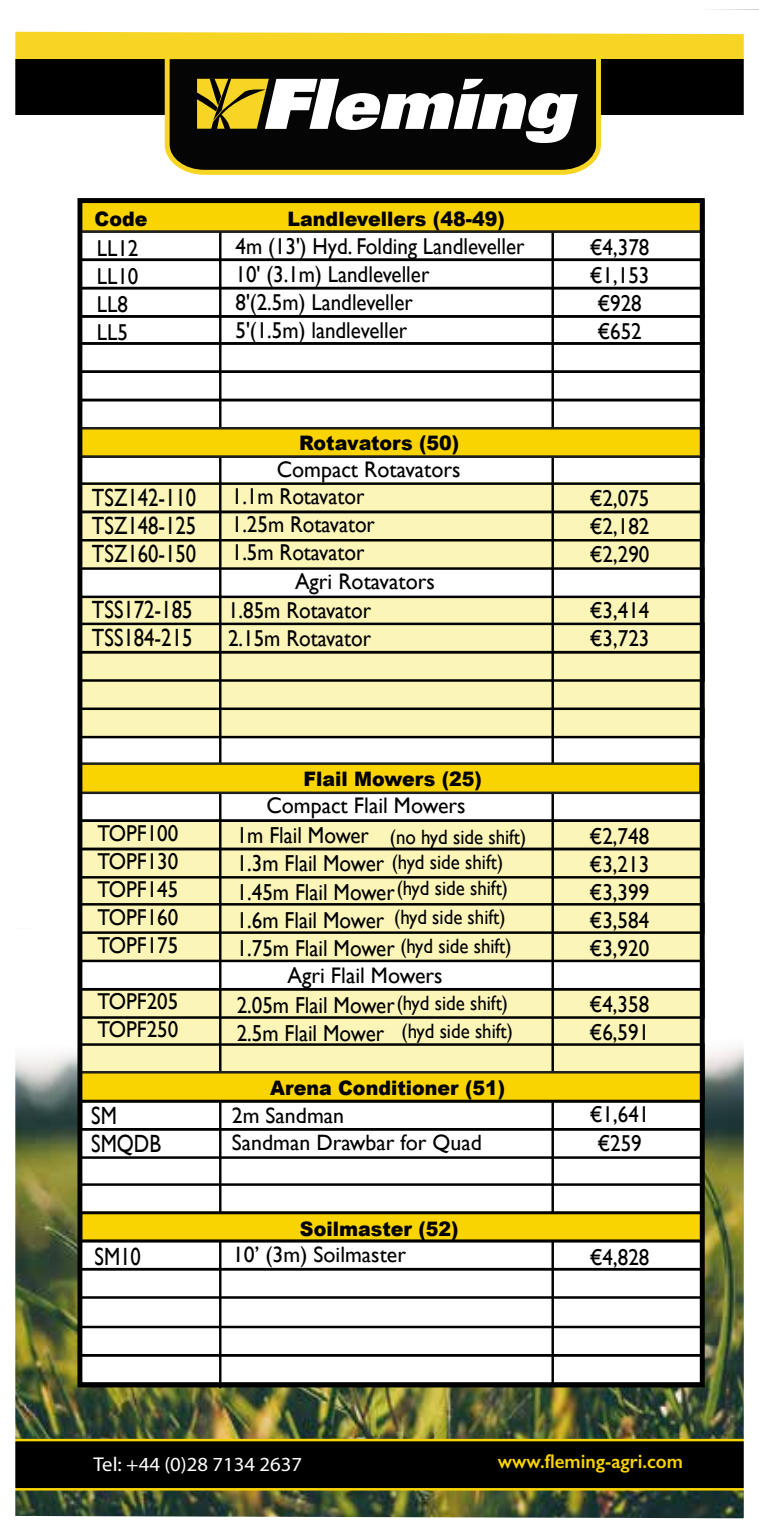
<style>
.page{position:relative;width:759px;height:1531px;background:#fff}
.page>*{position:absolute;margin:0;border:0;box-sizing:border-box;transform-origin:0 0}
.t1{font:25px/28px "Gill Sans";color:#000;scale:.83 1}
.t2{font:23px/28px "Gill Sans";color:#000;scale:.92 1}
.t3{font:23px/28.2px "Gill Sans";color:#000;scale:.91 1}
.t4{font:22.5px "Gill Sans";color:#000}
.t5{font:22.25px/28px "Gill Sans";color:#000}
.t6{font:20.75px "Gill Sans";color:#000;scale:.91 1}
.t7{font:900 20px "Arial";color:#000;scale:.95 1}
.t8{font:20px "Eurostile";color:#fff}
.t9{font:600 20px "Gill Sans";color:#fad400;scale:.95 1}
</style>
<div class="page">
<img style="left:15px;top:9px;width:743px;height:1510px">
<div style="left:81px;top:202px;width:621px;height:1183px;background:#fff"></div>
<div style="left:80px;top:989px;width:622px;height:83px;background:#fbf5b8"></div>
<div style="left:80px;top:482px;width:622px;height:86px;background:#fbf5b8"></div>
<div style="left:79px;top:822px;width:622px;height:139px;background:#fbf5b8"></div>
<div style="left:82px;top:596px;width:622px;height:140px;background:#fbf5b8"></div>
<div style="left:79px;top:259px;width:625px;height:30px;border:2px solid #000"></div>
<div style="left:79px;top:315px;width:625px;height:30px;border:2px solid #000"></div>
<div style="left:79px;top:342px;width:625px;height:31px;border:2px solid #000"></div>
<div style="left:79px;top:370px;width:625px;height:31px;border:2px solid #000"></div>
<div style="left:79px;top:399px;width:625px;height:30px;border:2px solid #000"></div>
<div style="left:79px;top:482px;width:625px;height:31px;border:2px solid #000"></div>
<div style="left:79px;top:511px;width:625px;height:30px;border:2px solid #000"></div>
<div style="left:79px;top:567px;width:625px;height:31px;border:2px solid #000"></div>
<div style="left:79px;top:623px;width:625px;height:30px;border:2px solid #000"></div>
<div style="left:79px;top:707px;width:625px;height:31px;border:2px solid #000"></div>
<div style="left:79px;top:848px;width:625px;height:30px;border:2px solid #000"></div>
<div style="left:79px;top:819px;width:625px;height:31px;border:2px solid #000"></div>
<div style="left:79px;top:903px;width:625px;height:31px;border:2px solid #000"></div>
<div style="left:79px;top:988px;width:625px;height:31px;border:2px solid #000"></div>
<div style="left:79px;top:960px;width:625px;height:30px;border:2px solid #000"></div>
<div style="left:79px;top:1043px;width:625px;height:31px;border:2px solid #000"></div>
<hr style="left:219px;top:203px;width:2px;height:1185px;background:#000">
<hr style="left:551px;top:201px;width:2px;height:1185px;background:#000">
<div style="left:80px;top:1072px;width:621px;height:29px;background:#fad400"></div>
<div style="left:79px;top:1071px;width:623px;height:31px;border:2px solid #20201f"></div>
<div style="left:81px;top:1213px;width:621px;height:28px;background:#fad400"></div>
<div style="left:80px;top:201px;width:623px;height:30px;background:#fad400"></div>
<div style="left:79px;top:199px;width:625px;height:34px;border:2px solid #20201f"></div>
<div style="left:80px;top:428px;width:621px;height:28px;background:#fad400"></div>
<div style="left:79px;top:427px;width:623px;height:31px;border:2px solid #20201f"></div>
<div style="left:79px;top:651px;width:625px;height:31px;border:2px solid #000"></div>
<div style="left:78px;top:1128px;width:624px;height:31px;border:2px solid #000"></div>
<div style="left:80px;top:1100px;width:622px;height:30px;border:2px solid #000"></div>
<div style="left:79px;top:1183px;width:623px;height:31px;border:2px solid #000"></div>
<div style="left:79px;top:1211px;width:623px;height:31px;border:2px solid #000"></div>
<div style="left:78px;top:1268px;width:625px;height:30px;border:2px solid #000"></div>
<div style="left:78px;top:1239px;width:625px;height:31px;border:2px solid #000"></div>
<div style="left:78px;top:1326px;width:625px;height:30px;border:2px solid #000"></div>
<div style="left:78px;top:1354px;width:625px;height:31px;border:2px solid #000"></div>
<div style="left:79px;top:764px;width:621px;height:29px;background:#fad400"></div>
<div style="left:78px;top:762px;width:623px;height:32px;border:2px solid #20201f"></div>
<div style="left:77px;top:198px;width:627px;height:1189px;border:5px solid #000"></div>
<p class="t7" style="left:94px;top:204px;width:57px">Code</p>
<p class="t7" style="left:287px;top:204px;width:230px">Landlevellers (48-49)</p>
<p class="t2" style="left:97px;top:234px;width:47px">LL12<br>LL10<br>LL8<br>LL5</p>
<p class="t2" style="left:235px;top:232px;width:315px">4m (13') Hyd. Folding Landleveller<br>10' (3.1m) Landleveller<br>8'(2.5m) Landleveller<br>5'(1.5m) landleveller</p>
<p class="t7" style="left:299px;top:428px;width:170px">Rotavators (50)</p>
<p class="t1" style="left:92px;top:483px;width:127px;text-align:justify">TSZ142-110<br>TSZ148-125<br>TSZ160-150</p>
<p class="t1" style="left:92px;top:595px;width:122px">TSS172-185<br>TSS184-215</p>
<p class="t4" style="left:277px;top:456px;width:185px">Compact Rotavators</p>
<p class="t2" style="left:232px;top:482px;width:157px">1.1m Rotavator<br>1.25m Rotavator<br>1.5m Rotavator</p>
<p class="t4" style="left:295px;top:568px;width:141px">Agri Rotavators</p>
<p class="t2" style="left:228px;top:596px;width:157px">1.85m Rotavator<br>2.15m Rotavator</p>
<p class="t2" style="left:97px;top:819px;width:89px;text-align:justify">TOPF100<br>TOPF130<br>TOPF145<br>TOPF160<br>TOPF175</p>
<p class="t2" style="left:97px;top:987px;width:89px">TOPF205<br>TOPF250</p>
<p class="t7" style="left:303px;top:764px;width:189px">Flail Mowers (25)</p>
<p class="t4" style="left:266px;top:792px;width:201px">Compact Flail Mowers</p>
<p class="t3" style="left:236px;top:821px;width:175px">1m Flail Mower<br>1.3m Flail Mower<br>1.45m Flail Mower<br>1.6m Flail Mower<br>1.75m Flail Mower</p>
<p class="t6" style="left:390px;top:824px;width:151px">(no hyd side shift)</p>
<p class="t6" style="left:391px;top:849px;width:124px">(hyd side shift)</p>
<p class="t6" style="left:396px;top:876px;width:124px">(hyd side shift)</p>
<p class="t6" style="left:394px;top:905px;width:124px">(hyd side shift)</p>
<p class="t6" style="left:400px;top:933px;width:124px">(hyd side shift)</p>
<p class="t4" style="left:287px;top:962px;width:156px">Agri Flail Mowers</p>
<p class="t6" style="left:396px;top:990px;width:124px">(hyd side shift)</p>
<p class="t3" style="left:236px;top:990px;width:175px">2.05m Flail Mower<br>2.5m Flail Mower</p>
<p class="t6" style="left:401px;top:1018px;width:124px">(hyd side shift)</p>
<p class="t7" style="left:270px;top:1073px;width:249px">Arena Conditioner (51)</p>
<p class="t1" style="left:91px;top:1101px;width:86px">SM<br>SMQDB</p>
<p class="t5" style="left:232px;top:1101px;width:251px">2m Sandman<br>Sandman Drawbar for Quad</p>
<p class="t7" style="left:300px;top:1214px;width:168px">Soilmaster (52)</p>
<p class="t1" style="left:94px;top:1242px;width:57px">SM10</p>
<p class="t5" style="left:233px;top:1240px;width:175px">10’ (3m) Soilmaster</p>
<p class="t2" style="left:589px;top:233px;width:66px;text-align:center">€4,378 €1,153 €928 €652</p>
<p class="t2" style="left:589px;top:484px;width:66px;text-align:justify">€2,075 €2,182 €2,290</p>
<p class="t2" style="left:589px;top:596px;width:66px">€3,414 €3,723</p>
<p class="t3" style="left:589px;top:822px;width:67px;text-align:justify">€2,748 €3,213 €3,399 €3,584 €3,920</p>
<p class="t2" style="left:589px;top:990px;width:66px">€4,358 €6,591</p>
<p class="t2" style="left:589px;top:1100px;width:66px;text-align:center">€1,641 €259</p>
<p class="t2" style="left:589px;top:1243px;width:66px">€4,828</p>
<p class="t8" style="left:93px;top:1452px;width:210px">Tel: +44 (0)28 7134 2637</p>
<p class="t9" style="left:497px;top:1449px;width:196px">www.fleming-agri.com</p>
</div>
